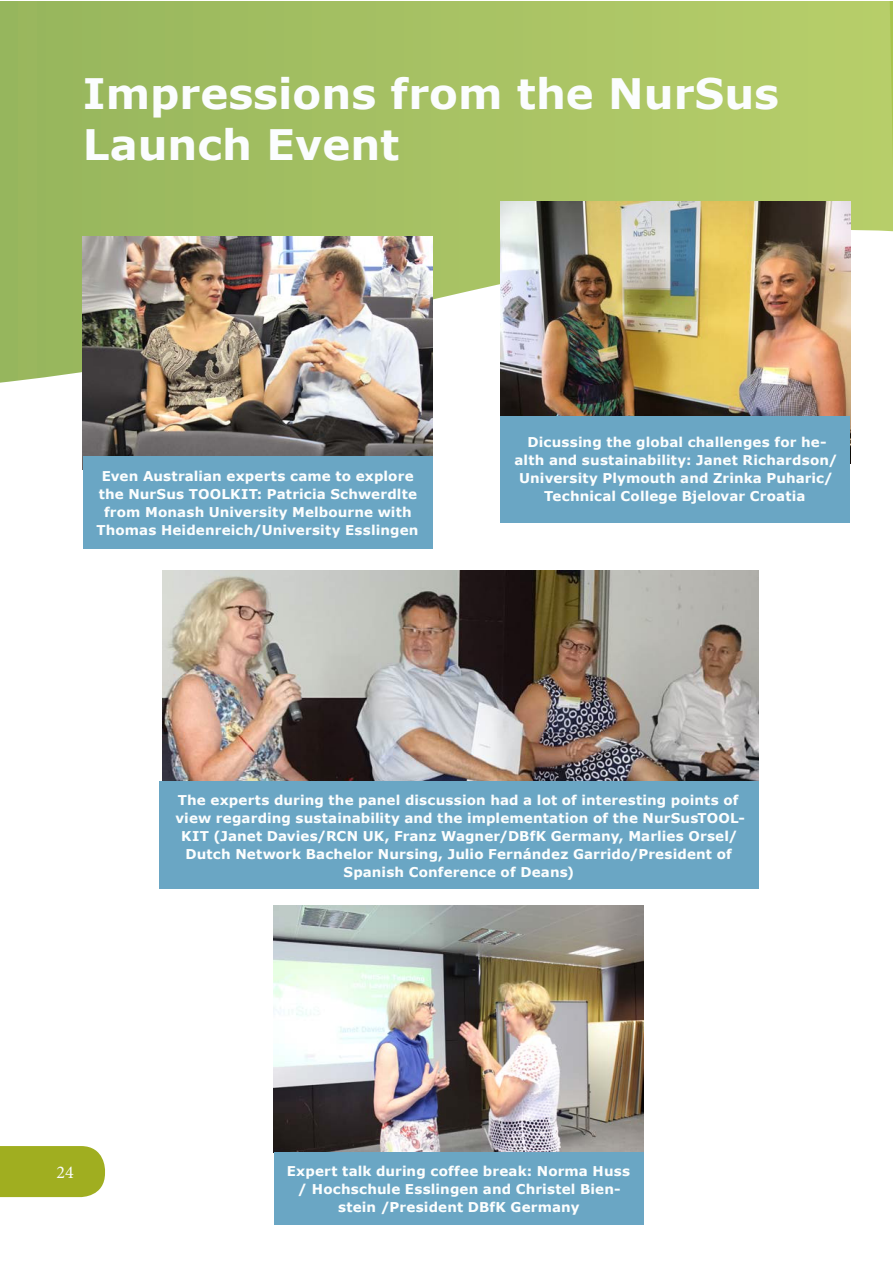
<style>
.page{position:relative;width:893px;height:1263px;background:#fff}
.page>*{position:absolute;margin:0;border:0;box-sizing:border-box;transform-origin:0 0}
.t1{font:700 42px/50.4px "Verdana";color:#fbfdfe}
.t2{font:18px "Minion Pro";color:#fbfdfe}
.t3{font:700 13.5px/18px "Verdana";letter-spacing:.01em;color:#fcfefe;text-align:center}
</style>
<div class="page">
<div style="left:0;top:1146px;width:105px;height:51px;background:#a0ae20"></div>
<svg style="left:0;top:1px;width:889px;height:388px;background:#aac46c"></svg>
<svg style="left:889px;top:1px;width:3px;height:231px"></svg>
<img style="left:163px;top:571px;width:595px;height:210px">
<div style="left:159px;top:781px;width:599px;height:108px;background:#6aa6c4"></div>
<img style="left:83px;top:237px;width:350px;height:219px">
<div style="left:83px;top:456px;width:350px;height:93px;background:#6aa6c4"></div>
<img style="left:500px;top:201px;width:350px;height:215px">
<div style="left:500px;top:416px;width:350px;height:107px;background:#6aa6c4"></div>
<img style="left:274px;top:906px;width:369px;height:246px">
<div style="left:274px;top:1152px;width:369px;height:73px;background:#6aa6c4"></div>
<h1 class="t1" style="left:83px;top:67px;width:698px">Impressions from the NurSus<br>Launch Event</h1>
<p class="t3" style="left:96px;top:466px;width:324px">Even Australian experts came to explore the NurSus TOOLKIT: Patricia Schwerdlte from Monash University Melbourne with Thomas Heidenreich/University Esslingen</p>
<p class="t3" style="left:515px;top:433px;width:325px">Dicussing the global challenges for he&shy;alth and sustainability: Janet Richardson/ University Plymouth and Zrinka Puharic/ Technical College Bjelovar Croatia</p>
<p class="t3" style="left:175px;top:790px;width:571px">The experts during the panel discussion had a lot of interesting points of view regarding sustainability and the implementation of the NurSusTOOL-KIT (Janet Davies/RCN UK, Franz Wagner/DBfK Germany, Marlies Orsel/ Dutch Network Bachelor Nursing, Julio Fernández Garrido/President of Spanish Conference of Deans)</p>
<h2 class="t2" style="left:56px;top:1160px;width:19px">24</h2>
<p class="t3" style="left:287px;top:1161px;width:345px">Expert talk during coffee break: Norma Huss / Hochschule Esslingen and Christel Bien&shy;stein /President DBfK Germany</p>
</div>
